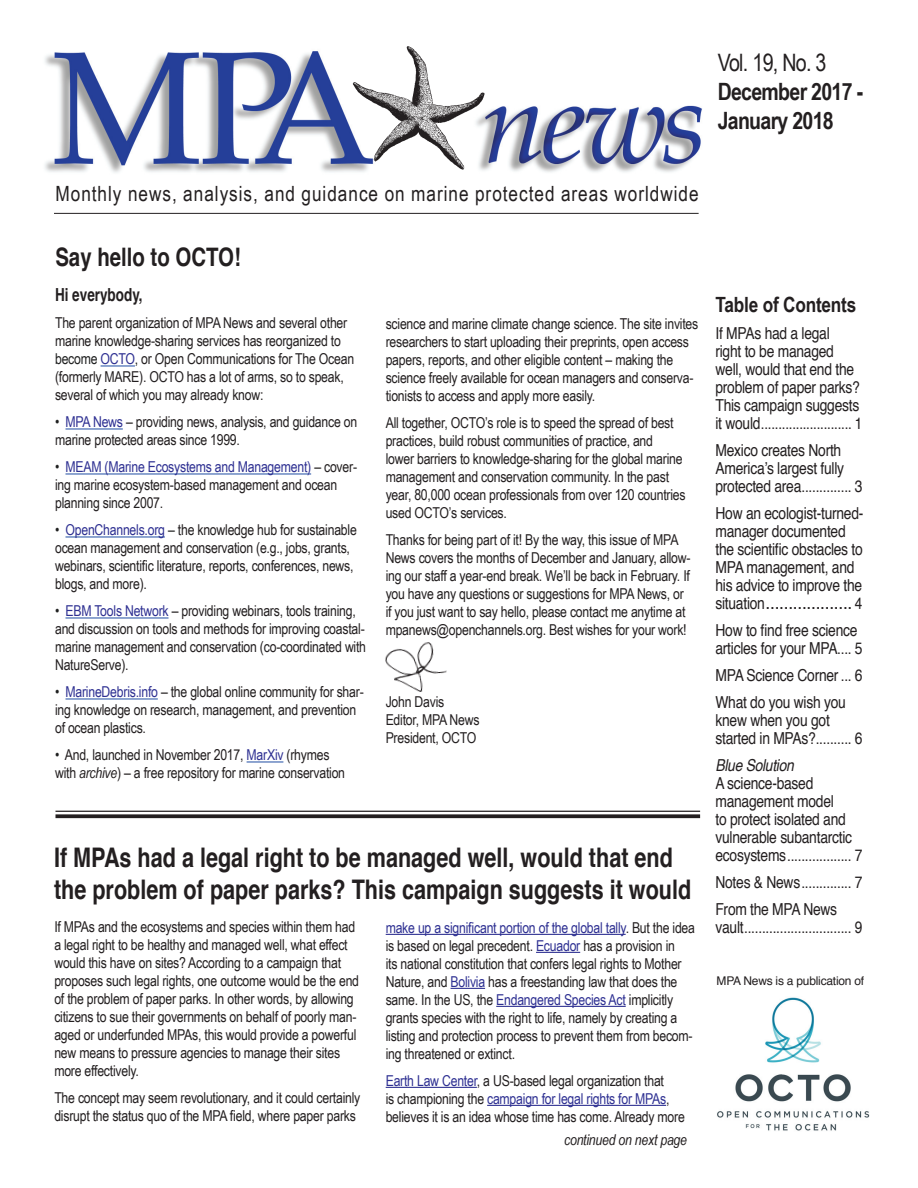
<style>
.page{position:relative;width:918px;height:1188px;background:#fff}
.page>*{position:absolute;margin:0;border:0;box-sizing:border-box;transform-origin:0 0}
.t1{font:700 27px/31.5px "Helvetica";color:#231f20;scale:.8 1}
.t2{font:700 25.5px "Helvetica";color:#231f20;scale:.8 1}
.t3{font:24px "Arial Narrow";letter-spacing:-.03em;color:#231f20}
.t4{font:700 23.85px/28.7px "Arial Narrow";letter-spacing:-.03em;color:#231f20}
.t5{font:21px "Arial Narrow";letter-spacing:.045em;color:#231f20}
.t6{font:21px "Helvetica";color:#231f20;scale:.84 1}
.t7{font:700 21px "Arial Narrow";letter-spacing:-.01em;color:#231f20}
.t8{font:700 18px "Helvetica";color:#231f20;scale:.75 1}
.t9{font:16.5px/18px "Helvetica";letter-spacing:-.02em;color:#231f20;scale:.84 1}
.t10{font:italic 16.5px "Helvetica";letter-spacing:-.02em;color:#231f20;scale:.84 1}
.t11{font:15px/18px "Arial Narrow";letter-spacing:-.015em;color:#231f20}
.t12{font:italic 15px "Arial Narrow";letter-spacing:-.015em;color:#231f20}
.t13{font:12px "Helvetica";letter-spacing:-.02em;color:#231f20}
.s1{color:#1f2020}
.s2{color:#2e3092}
.s3{font-style:italic}
.s4{font-size:16.5px}
</style>
<div class="page">
<hr style="left:386px;top:934px;width:240px;height:1px;background:#2e3092">
<hr style="left:536px;top:952px;width:44px;height:1px;background:#2e3092">
<hr style="left:451px;top:988px;width:34px;height:1px;background:#2e3092">
<hr style="left:496px;top:1006px;width:130px;height:1px;background:#2e3092">
<hr style="left:386px;top:1087px;width:91px;height:1px;background:#2e3092">
<hr style="left:487px;top:1105px;width:179px;height:1px;background:#2e3092">
<img style="left:486px;top:105px;width:216px;height:67px">
<hr style="left:54px;top:213px;width:645px;height:1px;background:#231f20">
<img style="left:45px;top:51px;width:308px;height:122px">
<img style="left:353px;top:46px;width:133px;height:126px">
<img style="left:385px;top:642px;width:62px;height:50px">
<hr style="left:56px;top:811px;width:644px;height:1px;background:#231f20">
<svg style="left:55px;top:814px;width:645px;height:4px;background:#383435"></svg>
<img style="left:717px;top:997px;width:153px;height:134px">
<hr style="left:101px;top:365px;width:34px;height:2px;background:#325caa">
<hr style="left:66px;top:428px;width:57px;height:2px;background:#325caa">
<hr style="left:66px;top:473px;width:245px;height:2px;background:#325caa">
<hr style="left:66px;top:536px;width:99px;height:2px;background:#325caa">
<hr style="left:66px;top:617px;width:103px;height:2px;background:#325caa">
<hr style="left:66px;top:698px;width:92px;height:2px;background:#325caa">
<hr style="left:247px;top:761px;width:36px;height:2px;background:#325caa">
<h3 class="t3" style="left:718px;top:45px;width:110px">Vol. 19, No. 3</h3>
<h3 class="t4" style="left:718px;top:76px;width:147px">December 2017 -<br>January 2018</h3>
<h3 class="t5" style="left:56px;top:178px;width:645px">Monthly news, analysis, and guidance on marine protected areas worldwide</h3>
<h2 class="t2" style="left:55px;top:236px;width:233px">Say hello to OCTO!</h2>
<p class="t8" style="left:55px;top:281px;width:118px">Hi everybody,</p>
<p class="t11" style="left:55px;top:314px;width:301px">The parent organization of MPA News and several other marine knowledge-sharing services has reorganized to <span class="s1">become</span> <span class="s2">OCTO</span><span class="s1">,</span> or Open Communications for The Ocean (formerly MARE). OCTO has a lot of arms, so to speak, several of which you may already know:</p>
<p class="t11" style="left:55px;top:413px;width:304px"><span class="s1">•</span> <span class="s2">MPA News</span> – providing news, analysis, and guidance on marine protected areas since 1999.</p>
<p class="t11" style="left:55px;top:458px;width:304px"><span class="s1">•</span> <span class="s2">MEAM (Marine Ecosystems and Management)</span> – cover&shy;ing marine ecosystem-based management and ocean planning since 2007.</p>
<p class="t11" style="left:55px;top:521px;width:303px"><span class="s1">•</span> <span class="s2">OpenChannels.org</span> <span class="s1">–</span> the knowledge hub for sustainable ocean management and conservation (e.g., jobs, grants, webinars, scientific literature, reports, conferences, news, blogs, and more).</p>
<p class="t11" style="left:55px;top:602px;width:313px"><span class="s1">•</span> <span class="s2">EBM Tools Network</span> – providing webinars, tools training, and discussion on tools and methods for improving coastal&shy;marine management and conservation (co-coordinated with NatureServe).</p>
<p class="t11" style="left:55px;top:683px;width:310px"><span class="s1">•</span> <span class="s2">MarineDebris.info</span> – the global online community for shar&shy;ing knowledge on research, management, and prevention of ocean plastics.</p>
<p class="t11" style="left:55px;top:746px;width:292px"><span class="s1">•</span> And, launched in November 2017, <span class="s2">MarXiv</span> (rhymes with <span class="s3">archive</span>) – a free repository for marine conservation</p>
<p class="t11" style="left:386px;top:314px;width:314px">science and marine climate change science. The site invites researchers to start uploading their preprints, open access papers, reports, and other eligible content – making the science freely available for ocean managers and conserva&shy;tionists to access and apply more easily.</p>
<p class="t11" style="left:386px;top:413px;width:301px">All together, OCTO’s role is to speed the spread of best practices, build robust communities of practice, and<br>lower barriers to knowledge-sharing for the global marine management and conservation community. In the past year, 80,000 ocean professionals from over 120 countries used OCTO’s services.</p>
<p class="t11" style="left:386px;top:530px;width:306px">Thanks for being part of it! By the way, this issue of MPA News covers the months of December and January, allow&shy;ing our staff a year-end break. We’ll be back in February. If you have any questions or suggestions for MPA News, or if you just want to say hello, please contact me anytime at mpanews@openchannels.org. Best wishes for your work!</p>
<p class="t11" style="left:386px;top:692px;width:95px">John Davis<br>Editor, MPA News<br>President, OCTO</p>
<h1 class="t1" style="left:54px;top:842px;width:798px">If MPAs had a legal right to be managed well, would that end the problem of paper parks? This campaign suggests it would</h1>
<p class="t11" style="left:54px;top:917px;width:306px">If MPAs and the ecosystems and species within them had a legal right to be healthy and managed well, what effect would this have on sites? According to a campaign that proposes such legal rights, one outcome would be the end of the problem of paper parks. In other words, by allowing citizens to sue their governments on behalf of poorly man&shy;aged or underfunded MPAs, this would provide a powerful new means to pressure agencies to manage their sites more effectively.</p>
<p class="t11" style="left:54px;top:1088px;width:308px">The concept may seem revolutionary, and it could certainly disrupt the status quo of the MPA field, where paper parks</p>
<p class="t11" style="left:386px;top:918px;width:311px"><span class="s2">make up a significant portion of the global tally</span>. But the idea is based on legal precedent. <span class="s2">Ecuador</span> has a provision in<br>its national constitution that confers legal rights to Mother Nature, and <span class="s2">Bolivia</span> has a freestanding law that does the same. In the US, the <span class="s2">Endangered Species Act</span> implicitly grants species with the right to life, namely by creating a listing and protection process to prevent them from becom&shy;ing threatened or extinct.</p>
<p class="t11" style="left:386px;top:1071px;width:301px"><span class="s2">Earth Law Center</span>, a US-based legal organization that<br>is championing the <span class="s2">campaign for legal rights for MPAs</span>, believes it is an idea whose time has come. Already more</p>
<p class="t12" style="left:564px;top:1129px;width:124px">continued on next page</p>
<h3 class="t7" style="left:716px;top:289px;width:142px">Table of Contents</h3>
<p class="t9" style="left:716px;top:325px;width:177px">If MPAs had a legal<br>right to be managed well, would that end the problem of paper parks?<br>This campaign suggests it would.......................... 1</p>
<p class="t9" style="left:716px;top:442px;width:176px">Mexico creates North<br>America’s largest fully protected area.............. 3</p>
<p class="t9" style="left:716px;top:505px;width:178px">How an ecologist-turned&shy;manager documented the scientific obstacles to<br>MPA management, and his advice to improve the</p>
<h3 class="t6" style="left:716px;top:586px;width:176px"><span class="s4">situation</span>................... <span class="s4">4</span></h3>
<p class="t9" style="left:716px;top:622px;width:176px">How to find free science articles for your MPA.... 5</p>
<p class="t9" style="left:715px;top:662px;width:176px;line-height:27px">MPA Science Corner ... 6<br>What do you wish you</p>
<p class="t9" style="left:715px;top:712px;width:176px">knew when you got started in MPAs?.......... 6</p>
<p class="t10" style="left:715px;top:752px;width:95px">Blue Solution</p>
<p class="t9" style="left:715px;top:775px;width:176px">A science-based management model<br>to protect isolated and vulnerable subantarctic ecosystems.................. 7</p>
<p class="t9" style="left:715px;top:869px;width:176px;line-height:27px">Notes &amp; News.............. 7<br>From the MPA News</p>
<p class="t9" style="left:715px;top:919px;width:176px">vault.............................. 9</p>
<p class="t13" style="left:717px;top:971px;width:149px">MPA News is a publication of</p>
</div>
